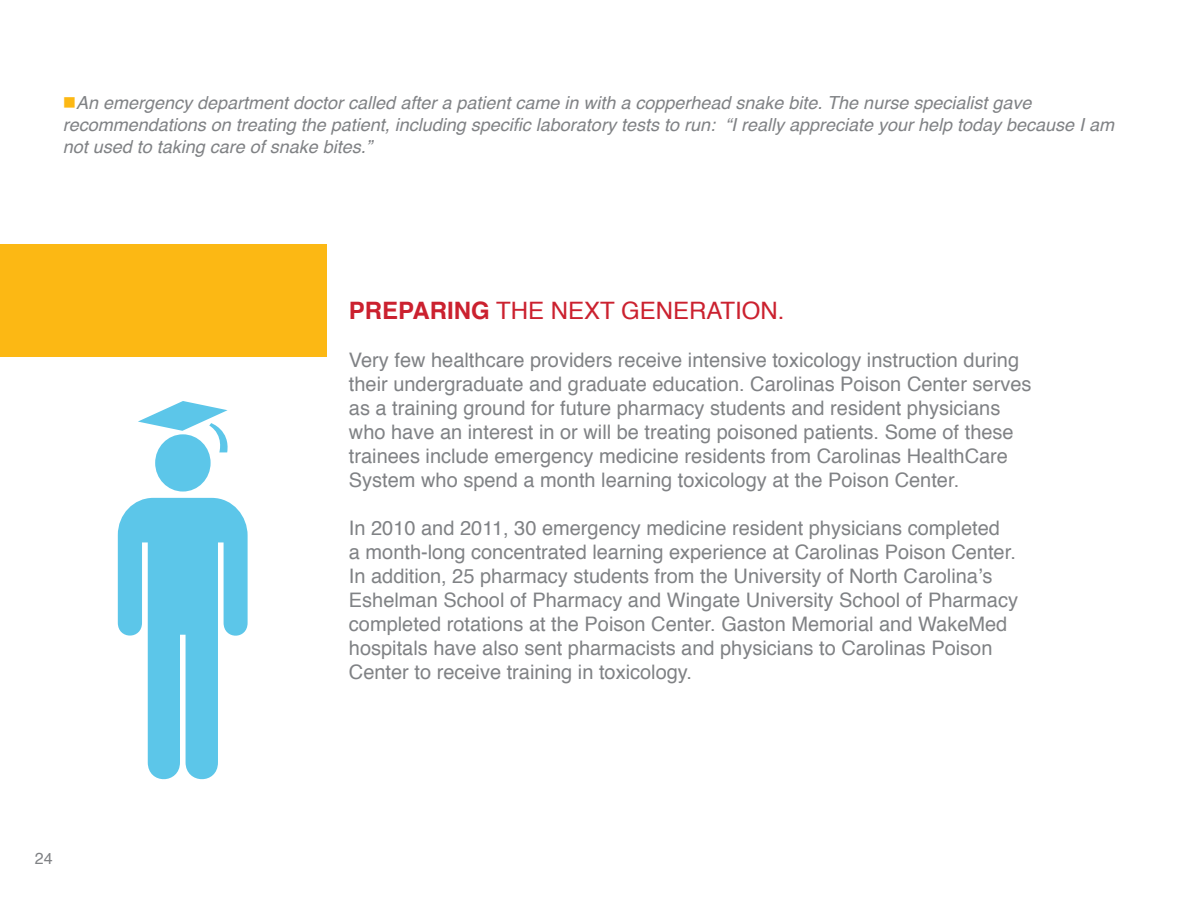
<style>
.page{position:relative;width:1188px;height:900px;background:#fff}
.page>*{position:absolute;margin:0;border:0;box-sizing:border-box;transform-origin:0 0}
.t1{font:24px "Helvetica";color:#cb212f}
.t2{font:20px/24px "Helvetica";color:#808285}
.t3{font:italic 18px/21.6px "Helvetica";color:#808285}
.t4{font:16px "Helvetica";color:#808285}
.s1{color:#fcb814}
.s2{font-weight:700}
</style>
<div class="page">
<div style="left:0;top:245px;width:327px;height:112px;background:#fcb814"></div>
<svg style="left:118px;top:452px;width:130px;height:328px;fill:#5cc6e9"></svg>
<svg style="left:138px;top:401px;width:90px;height:51px"></svg>
<p class="t3" style="left:63px;top:93px;width:1053px"><span class="s1">■</span>An emergency department doctor called after a patient came in with a copperhead snake bite. The nurse specialist gave recommendations on treating the patient, including specific laboratory tests to run: “I really appreciate your help today because I am not used to taking care of snake bites.”</p>
<p class="t1" style="left:349px;top:292px;width:437px"><span class="s2">PREPARING</span> THE NEXT GENERATION.</p>
<p class="t2" style="left:349px;top:348px;width:684px">Very few healthcare providers receive intensive toxicology instruction during their undergraduate and graduate education. Carolinas Poison Center serves as a training ground for future pharmacy students and resident physicians who have an interest in or will be treating poisoned patients. Some of these trainees include emergency medicine residents from Carolinas HealthCare System who spend a month learning toxicology at the Poison Center.</p>
<p class="t2" style="left:349px;top:516px;width:671px">In 2010 and 2011, 30 emergency medicine resident physicians completed<br>a month-long concentrated learning experience at Carolinas Poison Center.<br>In addition, 25 pharmacy students from the University of North Carolina’s Eshelman School of Pharmacy and Wingate University School of Pharmacy completed rotations at the Poison Center. Gaston Memorial and WakeMed hospitals have also sent pharmacists and physicians to Carolinas Poison Center to receive training in toxicology.</p>
<p class="t4" style="left:35px;top:846px;width:19px">24</p>
</div>
